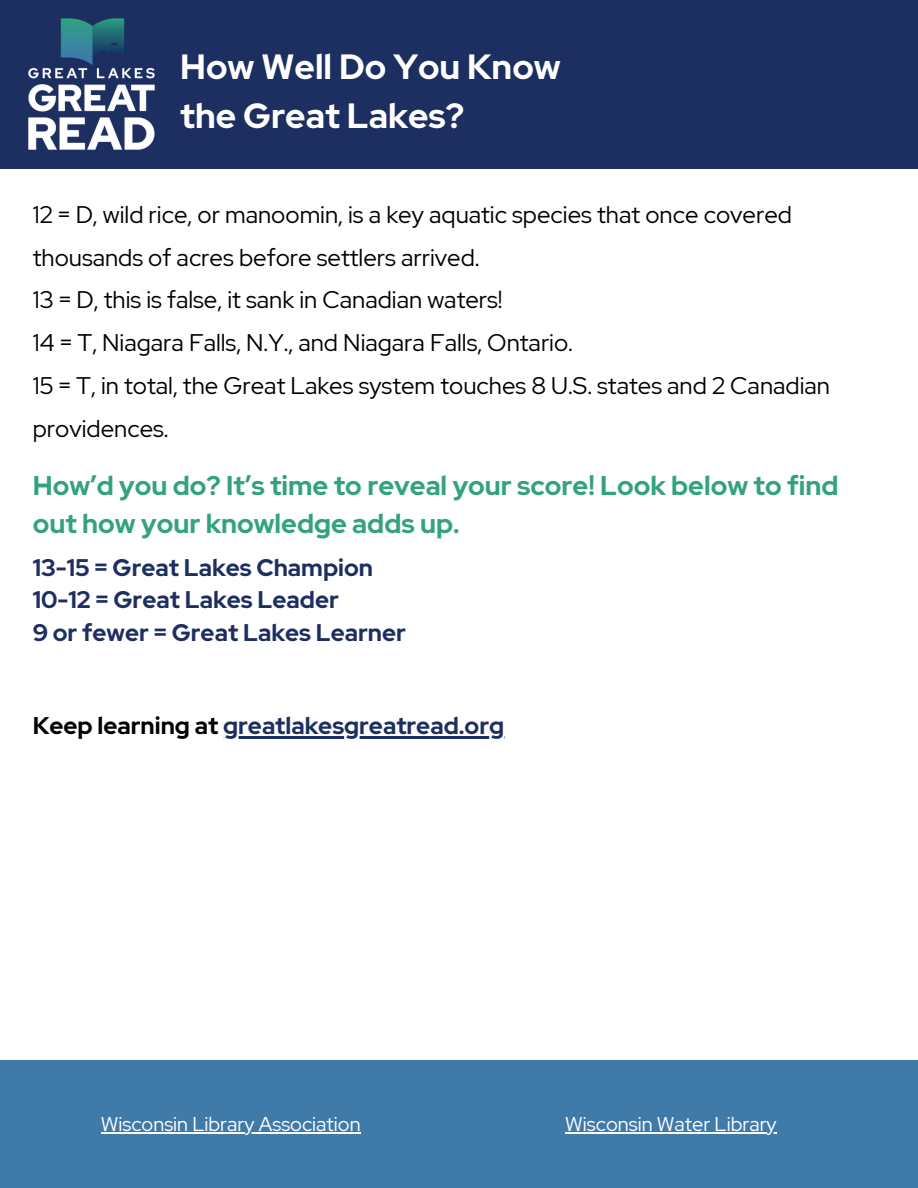
<style>
.page{position:relative;width:918px;height:1188px;background:#fff}
.page>*{position:absolute;margin:0;border:0;box-sizing:border-box;transform-origin:0 0}
.t1{font:700 34.95px/48.3px "Red Hat Display";color:#fff}
.t2{font:700 27px/37.2px "Red Hat Display";color:#33a27e}
.t3{font:24px/42.8px "Red Hat Display";color:#000}
.t4{font:700 24px/32.7px "Red Hat Display";color:#1d2e61}
.t5{font:19.95px "Red Hat Display";color:#fff}
.s1{color:#000}
</style>
<div class="page">
<div style="left:0;top:0;width:918px;height:168px;background:#1d2e61"></div>
<img style="left:3px;top:18px;width:177px;height:151px">
<hr style="left:223px;top:736px;width:281px;height:3px;background:#1d2e61">
<div style="left:0;top:1060px;width:918px;height:128px;background:#3f7aa9"></div>
<hr style="left:101px;top:1132px;width:260px;height:1px;background:#fff">
<hr style="left:565px;top:1132px;width:212px;height:1px;background:#fff">
<p class="t1" style="left:180px;top:43px;width:382px">How Well Do You Know the Great Lakes?</p>
<h4 class="t3" style="left:33px;top:193px;width:799px">12 = D, wild rice, or manoomin, is a key aquatic species that once covered thousands of acres before settlers arrived.<br>13 = D, this is false, it sank in Canadian waters!<br>14 = T, Niagara Falls, N.Y., and Niagara Falls, Ontario.<br>15 = T, in total, the Great Lakes system touches 8 U.S. states and 2 Canadian providences.</h4>
<h2 class="t2" style="left:33px;top:467px;width:807px">How’d you do? It’s time to reveal your score! Look below to find out how your knowledge adds up.</h2>
<h3 class="t4" style="left:33px;top:551px;width:375px">13-15 = Great Lakes Champion<br>10-12 = Great Lakes Leader<br>9 or fewer = Great Lakes Learner</h3>
<h3 class="t4" style="left:33px;top:709px;width:473px"><span class="s1">Keep learning at</span> greatlakesgreatread.org</h3>
<p class="t5" style="left:101px;top:1111px;width:261px">Wisconsin Library Association</p>
<p class="t5" style="left:565px;top:1111px;width:213px">Wisconsin Water Library</p>
</div>
